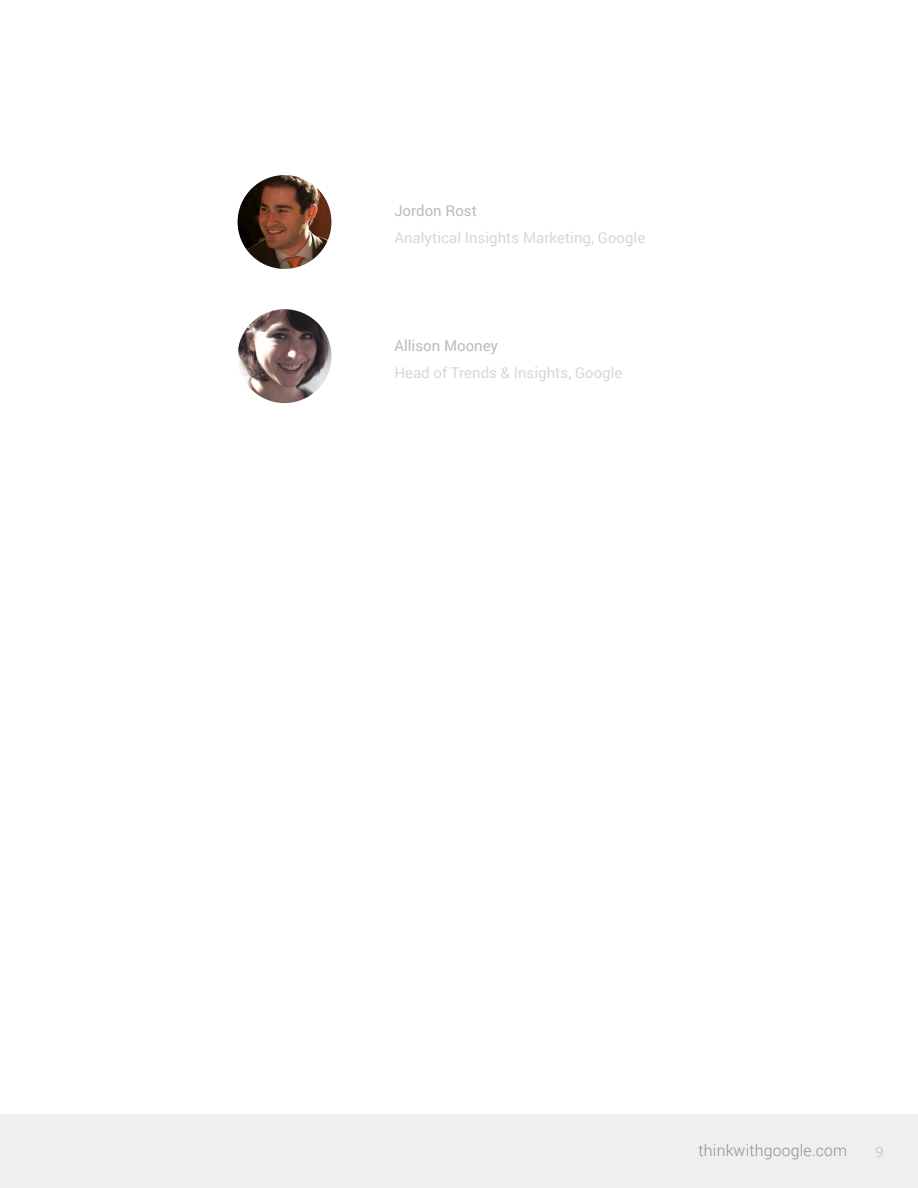
<style>
.page{position:relative;width:918px;height:1188px;background:#fff}
.page>*{position:absolute;margin:0;border:0;box-sizing:border-box;transform-origin:0 0}
.t1{font:300 15.75px "Roboto";letter-spacing:.01em;color:#666766}
.t2{font:15px/27px "Roboto";color:#d8d8d8}
.t3{font:14.25px "Open Sans";color:#c9c9c9}
.s1{color:#bbb}
</style>
<div class="page">
<div style="left:0;top:1114px;width:918px;height:74px;background:#f0eff0"></div>
<img style="left:238px;top:175px;width:93px;height:94px;border-radius:47px">
<img style="left:238px;top:309px;width:93px;height:94px;border-radius:47px">
<p class="t2" style="left:394px;top:197px;width:252px"><span class="s1">Jordon Rost<br></span>Analytical Insights Marketing, Google</p>
<p class="t2" style="left:394px;top:331px;width:230px"><span class="s1">Allison Mooney<br></span>Head of Trends &amp; Insights, Google</p>
<p class="t1" style="left:699px;top:1140px;width:150px">thinkwithgoogle.com</p>
<p class="t3" style="left:876px;top:1142px;width:10px">9</p>
</div>
